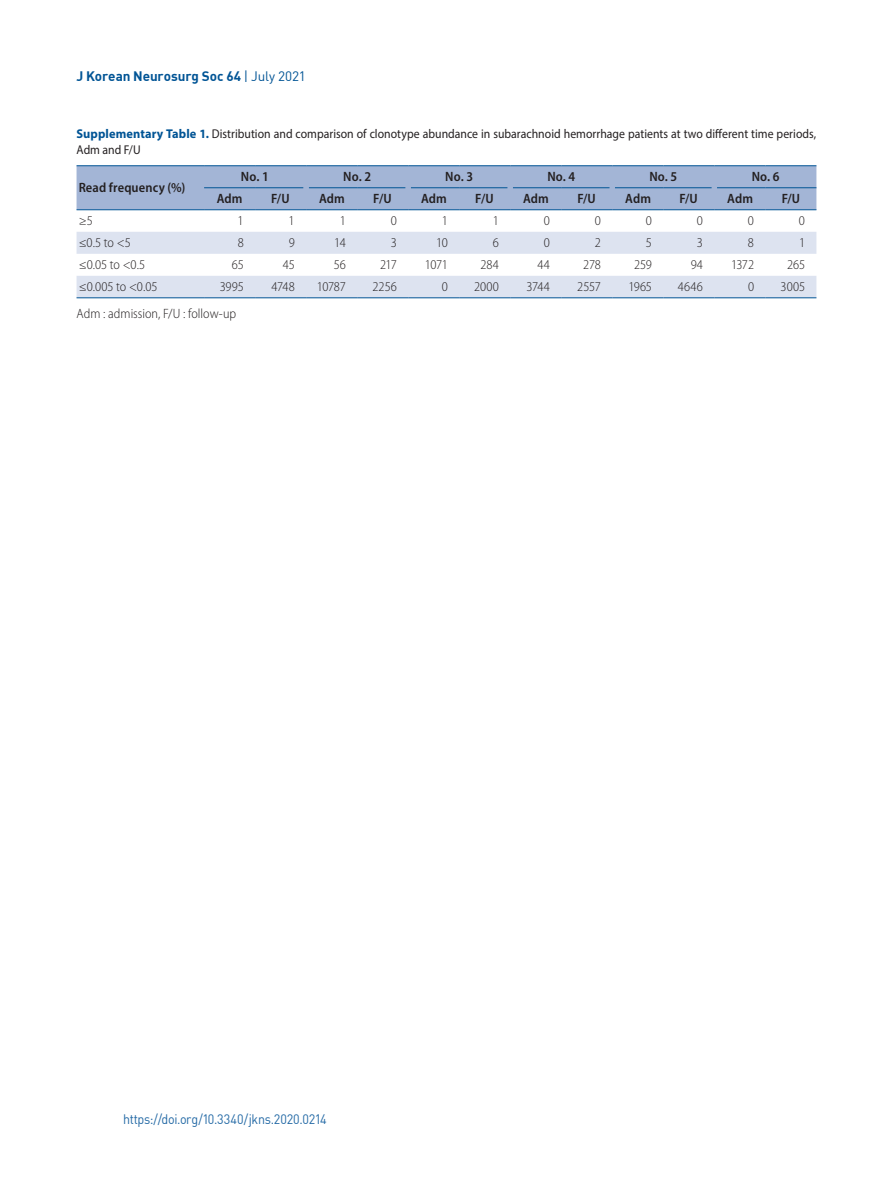
<style>
.page{position:relative;width:893px;height:1191px;background:#fff}
.page>*{position:absolute;margin:0;border:0;box-sizing:border-box;transform-origin:0 0}
.t1{font:300 semi-condensed 13.5px "Myriad Pro";letter-spacing:-.005em;color:#231f20}
.t2{font:600 semi-condensed 13.5px "Myriad Pro";letter-spacing:.01em;color:#231f20}
.t3{font:13.5px "DIN";letter-spacing:-.02em;color:#2369a5;scale:.93 1}
.t4{font:700 13.5px "DIN";letter-spacing:-.005em;color:#005495}
.t5{font:12.75px/16.5px "Myriad Pro";letter-spacing:.005em;color:#231f20;scale:.92 1}
.s1{font-weight:400}
.s2{font-weight:700;color:#005495}
</style>
<div class="page">
<div style="left:77px;top:166px;width:739px;height:43px;background:#a3b5d6"></div>
<svg style="left:77px;top:232px;width:739px;height:65px;fill:#dde3f0"></svg>
<hr style="left:204px;top:187px;width:51px;height:1px;background:#005495">
<hr style="left:255px;top:187px;width:49px;height:1px;background:#005495">
<hr style="left:309px;top:187px;width:48px;height:1px;background:#005495">
<hr style="left:357px;top:187px;width:49px;height:1px;background:#005495">
<hr style="left:411px;top:187px;width:48px;height:1px;background:#005495">
<hr style="left:459px;top:187px;width:49px;height:1px;background:#005495">
<hr style="left:513px;top:187px;width:48px;height:1px;background:#005495">
<hr style="left:561px;top:187px;width:49px;height:1px;background:#005495">
<hr style="left:615px;top:187px;width:48px;height:1px;background:#005495">
<hr style="left:663px;top:187px;width:49px;height:1px;background:#005495">
<hr style="left:717px;top:187px;width:48px;height:1px;background:#005495">
<hr style="left:765px;top:187px;width:51px;height:1px;background:#005495">
<hr style="left:77px;top:297px;width:127px;height:1px;background:#005495">
<hr style="left:204px;top:297px;width:51px;height:1px;background:#005495">
<hr style="left:255px;top:297px;width:51px;height:1px;background:#005495">
<hr style="left:306px;top:297px;width:51px;height:1px;background:#005495">
<hr style="left:357px;top:297px;width:51px;height:1px;background:#005495">
<hr style="left:408px;top:297px;width:51px;height:1px;background:#005495">
<hr style="left:459px;top:297px;width:51px;height:1px;background:#005495">
<hr style="left:510px;top:297px;width:51px;height:1px;background:#005495">
<hr style="left:561px;top:297px;width:51px;height:1px;background:#005495">
<hr style="left:612px;top:297px;width:51px;height:1px;background:#005495">
<hr style="left:663px;top:297px;width:51px;height:1px;background:#005495">
<hr style="left:714px;top:297px;width:51px;height:1px;background:#005495">
<hr style="left:765px;top:297px;width:51px;height:1px;background:#005495">
<div style="left:304px;top:166px;width:5px;height:22px;background:#a3b5d6"></div>
<div style="left:406px;top:166px;width:5px;height:22px;background:#a3b5d6"></div>
<div style="left:304px;top:188px;width:5px;height:21px;background:#a3b5d6"></div>
<div style="left:406px;top:188px;width:5px;height:21px;background:#a3b5d6"></div>
<div style="left:508px;top:166px;width:5px;height:22px;background:#a3b5d6"></div>
<div style="left:508px;top:188px;width:5px;height:21px;background:#a3b5d6"></div>
<div style="left:610px;top:166px;width:5px;height:22px;background:#a3b5d6"></div>
<div style="left:712px;top:166px;width:5px;height:22px;background:#a3b5d6"></div>
<div style="left:610px;top:188px;width:5px;height:21px;background:#a3b5d6"></div>
<div style="left:712px;top:188px;width:5px;height:21px;background:#a3b5d6"></div>
<hr style="left:77px;top:165px;width:127px;height:1px;background:#005495">
<hr style="left:77px;top:209px;width:127px;height:1px;background:#005495">
<hr style="left:204px;top:165px;width:51px;height:1px;background:#005495">
<hr style="left:255px;top:165px;width:51px;height:1px;background:#005495">
<hr style="left:306px;top:165px;width:51px;height:1px;background:#005495">
<hr style="left:357px;top:165px;width:51px;height:1px;background:#005495">
<hr style="left:408px;top:165px;width:51px;height:1px;background:#005495">
<hr style="left:459px;top:165px;width:51px;height:1px;background:#005495">
<hr style="left:510px;top:165px;width:51px;height:1px;background:#005495">
<hr style="left:561px;top:165px;width:51px;height:1px;background:#005495">
<hr style="left:612px;top:165px;width:51px;height:1px;background:#005495">
<hr style="left:663px;top:165px;width:51px;height:1px;background:#005495">
<hr style="left:714px;top:165px;width:51px;height:1px;background:#005495">
<hr style="left:765px;top:165px;width:51px;height:1px;background:#005495">
<hr style="left:204px;top:209px;width:51px;height:1px;background:#005495">
<hr style="left:255px;top:209px;width:51px;height:1px;background:#005495">
<hr style="left:306px;top:209px;width:51px;height:1px;background:#005495">
<hr style="left:357px;top:209px;width:51px;height:1px;background:#005495">
<hr style="left:408px;top:209px;width:51px;height:1px;background:#005495">
<hr style="left:459px;top:209px;width:51px;height:1px;background:#005495">
<hr style="left:510px;top:209px;width:51px;height:1px;background:#005495">
<hr style="left:561px;top:209px;width:51px;height:1px;background:#005495">
<hr style="left:612px;top:209px;width:51px;height:1px;background:#005495">
<hr style="left:663px;top:209px;width:51px;height:1px;background:#005495">
<hr style="left:714px;top:209px;width:51px;height:1px;background:#005495">
<hr style="left:765px;top:209px;width:51px;height:1px;background:#005495">
<p class="t4" style="left:76px;top:68px;width:231px">J Korean Neurosurg Soc 64 <span class="s1">| July 2021</span></p>
<p class="t5" style="left:77px;top:125px;width:806px"><span class="s2">Supplementary Table 1.</span> Distribution and comparison of clonotype abundance in subarachnoid hemorrhage patients at two different time periods,<br>Adm and F/U</p>
<p class="t2" style="left:79px;top:179px;width:108px">Read frequency (%)</p>
<p class="t2" style="left:241px;top:168px;width:29px">No. 1</p>
<p class="t2" style="left:343px;top:168px;width:29px">No. 2</p>
<p class="t2" style="left:445px;top:168px;width:29px">No. 3</p>
<p class="t2" style="left:547px;top:168px;width:29px">No. 4</p>
<p class="t2" style="left:649px;top:168px;width:29px">No. 5</p>
<p class="t2" style="left:752px;top:168px;width:29px">No. 6</p>
<p class="t2" style="left:217px;top:190px;width:27px">Adm</p>
<p class="t2" style="left:271px;top:190px;width:20px">F/U</p>
<p class="t2" style="left:319px;top:190px;width:27px">Adm</p>
<p class="t2" style="left:373px;top:190px;width:20px">F/U</p>
<p class="t2" style="left:421px;top:190px;width:27px">Adm</p>
<p class="t2" style="left:475px;top:190px;width:20px">F/U</p>
<p class="t2" style="left:523px;top:190px;width:27px">Adm</p>
<p class="t2" style="left:577px;top:190px;width:20px">F/U</p>
<p class="t2" style="left:625px;top:190px;width:27px">Adm</p>
<p class="t2" style="left:679px;top:190px;width:20px">F/U</p>
<p class="t2" style="left:727px;top:190px;width:27px">Adm</p>
<p class="t2" style="left:782px;top:190px;width:20px">F/U</p>
<p class="t1" style="left:79px;top:213px;width:16px">≥5</p>
<p class="t1" style="left:238px;top:213px;width:8px">1</p>
<p class="t1" style="left:289px;top:213px;width:8px">1</p>
<p class="t1" style="left:340px;top:213px;width:8px">1</p>
<p class="t1" style="left:391px;top:213px;width:8px">0</p>
<p class="t1" style="left:442px;top:213px;width:8px">1</p>
<p class="t1" style="left:493px;top:213px;width:8px">1</p>
<p class="t1" style="left:544px;top:213px;width:8px">0</p>
<p class="t1" style="left:595px;top:213px;width:8px">0</p>
<p class="t1" style="left:646px;top:213px;width:8px">0</p>
<p class="t1" style="left:697px;top:213px;width:8px">0</p>
<p class="t1" style="left:748px;top:213px;width:8px">0</p>
<p class="t1" style="left:799px;top:213px;width:8px">0</p>
<p class="t1" style="left:79px;top:235px;width:54px">≤0.5 to &lt;5</p>
<p class="t1" style="left:238px;top:235px;width:8px">8</p>
<p class="t1" style="left:289px;top:235px;width:8px">9</p>
<p class="t1" style="left:334px;top:235px;width:13px">14</p>
<p class="t1" style="left:391px;top:235px;width:8px">3</p>
<p class="t1" style="left:436px;top:235px;width:13px">10</p>
<p class="t1" style="left:493px;top:235px;width:8px">6</p>
<p class="t1" style="left:544px;top:235px;width:8px">0</p>
<p class="t1" style="left:595px;top:235px;width:8px">2</p>
<p class="t1" style="left:646px;top:235px;width:8px">5</p>
<p class="t1" style="left:697px;top:235px;width:8px">3</p>
<p class="t1" style="left:748px;top:235px;width:8px">8</p>
<p class="t1" style="left:799px;top:235px;width:8px">1</p>
<p class="t1" style="left:79px;top:257px;width:68px">≤0.05 to &lt;0.5</p>
<p class="t1" style="left:232px;top:257px;width:13px">65</p>
<p class="t1" style="left:283px;top:257px;width:13px">45</p>
<p class="t1" style="left:334px;top:257px;width:14px">56</p>
<p class="t1" style="left:380px;top:257px;width:18px">217</p>
<p class="t1" style="left:425px;top:257px;width:25px">1071</p>
<p class="t1" style="left:481px;top:257px;width:20px">284</p>
<p class="t1" style="left:537px;top:257px;width:14px">44</p>
<p class="t1" style="left:583px;top:257px;width:19px">278</p>
<p class="t1" style="left:634px;top:257px;width:19px">259</p>
<p class="t1" style="left:691px;top:257px;width:14px">94</p>
<p class="t1" style="left:731px;top:257px;width:24px">1372</p>
<p class="t1" style="left:787px;top:257px;width:19px">265</p>
<p class="t1" style="left:79px;top:279px;width:80px">≤0.005 to &lt;0.05</p>
<p class="t1" style="left:220px;top:279px;width:26px">3995</p>
<p class="t1" style="left:271px;top:279px;width:25px">4748</p>
<p class="t1" style="left:317px;top:279px;width:30px">10787</p>
<p class="t1" style="left:373px;top:279px;width:26px">2256</p>
<p class="t1" style="left:442px;top:279px;width:8px">0</p>
<p class="t1" style="left:474px;top:279px;width:26px">2000</p>
<p class="t1" style="left:526px;top:279px;width:25px">3744</p>
<p class="t1" style="left:577px;top:279px;width:25px">2557</p>
<p class="t1" style="left:628px;top:279px;width:25px">1965</p>
<p class="t1" style="left:678px;top:279px;width:27px">4646</p>
<p class="t1" style="left:748px;top:279px;width:8px">0</p>
<p class="t1" style="left:781px;top:279px;width:26px">3005</p>
<p class="t1" style="left:77px;top:305px;width:161px">Adm : admission, F/U : follow-up</p>
<p class="t3" style="left:123px;top:1110px;width:220px">https://doi.org/10.3340/jkns.2020.0214</p>
</div>
